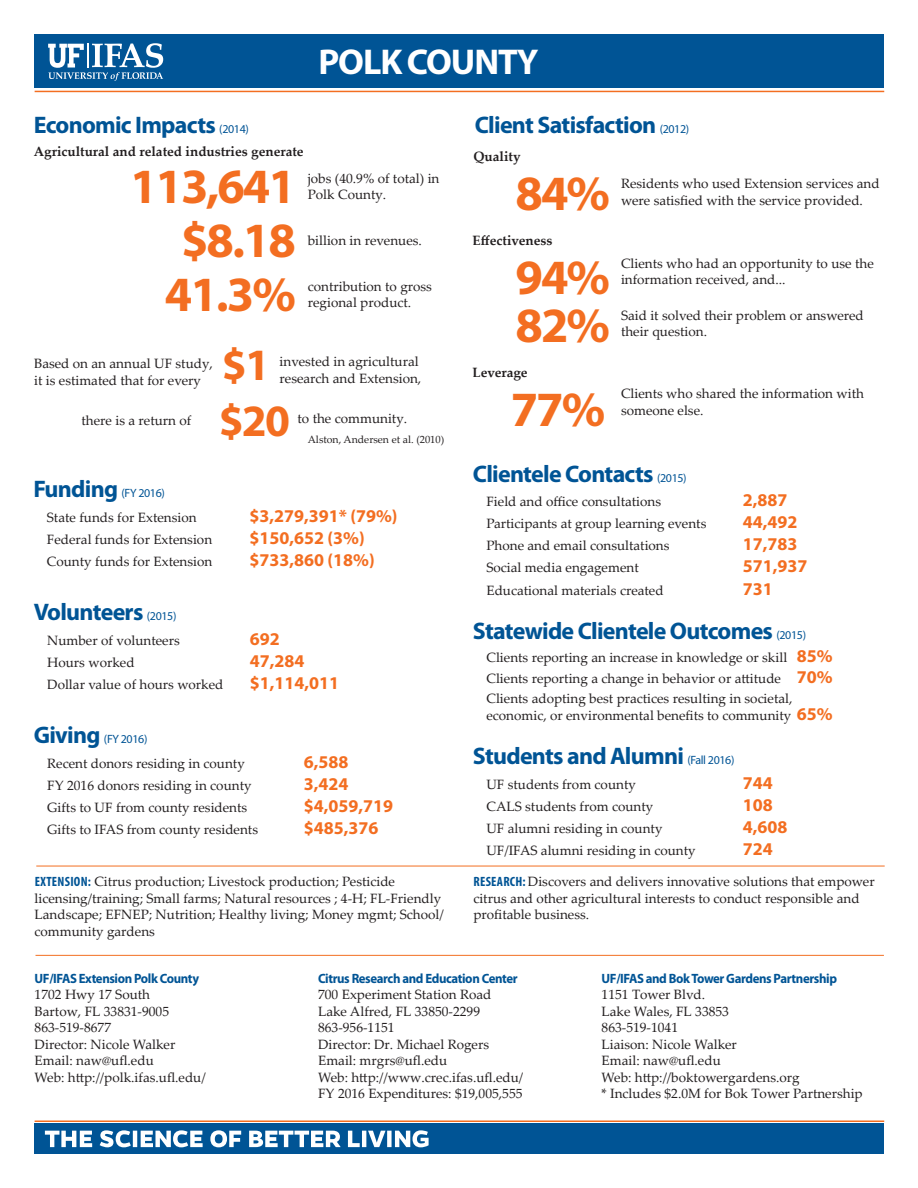
<style>
.page{position:relative;width:918px;height:1188px;background:#fff}
.page>*{position:absolute;margin:0;border:0;box-sizing:border-box;transform-origin:0 0}
.big_number{font:700 49.5px "Myriad Pro";letter-spacing:-.04em;color:#f36e21}
.big_number-2{font:700 45px "Myriad Pro";color:#f36e21}
.page_header{font:700 36px "Myriad Pro";letter-spacing:-.03em;color:#fff}
.text_head{font:700 24px "Myriad Pro";letter-spacing:-.03em;color:#005495}
.body{font:700 18px "Myriad Pro";color:#f36e21}
.body-2{font:13.5px/16.5px "Palatino Linotype";color:#231f20}
.location_head{font:700 13.5px "Myriad Pro";letter-spacing:-.03em;color:#005495;scale:.95 1}
.body-3{font:700 13.5px "Palatino Linotype";color:#231f20}
.text_head-2{font:12px "Myriad Pro";letter-spacing:-.03em;color:#005495}
.footnote{font:10.5px "Palatino Linotype";color:#231f20}
.s1{font-weight:400;font-size:12px}
.s2{font-weight:700;font-size:24px}
.s3{font-family:"Myriad Pro";font-weight:700;font-size:18px;color:#f36e21}
.s4{font-family:"Myriad Pro";font-weight:700;font-stretch:condensed;color:#005495}
</style>
<div class="page">
<div style="left:35px;top:34px;width:849px;height:54px;background:#005495"></div>
<svg style="left:48px;top:43px;width:115px;height:38px"></svg>
<hr style="left:35px;top:91px;width:849px;height:1px;background:#f36e21">
<div style="left:35px;top:1124px;width:849px;height:30px;background:#005495"></div>
<hr style="left:35px;top:1120px;width:849px;height:2px;background:#f36e21">
<hr style="left:36px;top:955px;width:848px;height:1px;background:#f36e21">
<hr style="left:36px;top:866px;width:849px;height:1px;background:#f36e21">
<svg style="left:45px;top:1130px;width:384px;height:17px"></svg>
<p class="page_header" style="left:318px;top:39px;width:222px">POLK COUNTY</p>
<p class="text_head" style="left:34px;top:109px;width:217px">Economic Impacts <span class="s1">(2014)</span></p>
<p class="body-3" style="left:34px;top:142px;width:271px">Agricultural and related industries generate</p>
<p class="big_number" style="left:130px;top:154px;width:167px">113,641</p>
<p class="body-2" style="left:308px;top:169px;width:133px">jobs (40.9% of total) in<br>Polk County.</p>
<p class="big_number" style="left:181px;top:208px;width:116px">$8.18</p>
<p class="body-2" style="left:308px;top:231px;width:116px">billion in revenues.</p>
<p class="big_number" style="left:165px;top:262px;width:132px">41.3%</p>
<p class="body-2" style="left:308px;top:277px;width:126px">contribution to gross regional product.</p>
<p class="body-2" style="left:34px;top:355px;width:180px">Based on an annual UF study, it is estimated that for every</p>
<p class="body-2" style="left:82px;top:412px;width:111px">there is a return of</p>
<p class="big_number-2" style="left:222px;top:336px;width:50px">$1</p>
<p class="body-2" style="left:280px;top:353px;width:143px">invested in agricultural research and Extension,</p>
<p class="big_number-2" style="left:219px;top:392px;width:73px">$20</p>
<p class="body-2" style="left:298px;top:410px;width:111px">to the community.</p>
<p class="footnote" style="left:308px;top:432px;width:138px">Alston, Andersen et al. (2010)</p>
<p class="text_head-2" style="left:33px;top:486px;width:133px"><span class="s2">Funding</span> (FY 2016)</p>
<p class="body-2" style="left:47px;top:509px;width:151px">State funds for Extension</p>
<p class="body" style="left:249px;top:504px;width:150px">$3,279,391* (79%)</p>
<p class="body-2" style="left:47px;top:531px;width:167px">Federal funds for Extension</p>
<p class="body" style="left:249px;top:526px;width:117px">$150,652 (3%)</p>
<p class="body-2" style="left:47px;top:553px;width:167px">County funds for Extension</p>
<p class="body" style="left:249px;top:549px;width:127px">$733,860 (18%)</p>
<p class="text_head" style="left:34px;top:597px;width:144px">Volunteers <span class="s1">(2015)</span></p>
<p class="body-2" style="left:47px;top:632px;width:134px">Number of volunteers</p>
<p class="body" style="left:250px;top:627px;width:31px">692</p>
<p class="body-2" style="left:47px;top:654px;width:89px">Hours worked</p>
<p class="body" style="left:250px;top:649px;width:56px">47,284</p>
<p class="body-2" style="left:47px;top:676px;width:178px">Dollar value of hours worked</p>
<p class="body" style="left:250px;top:671px;width:91px">$1,114,011</p>
<p class="text_head-2" style="left:34px;top:732px;width:115px"><span class="s2">Giving</span> (FY 2016)</p>
<p class="body-2" style="left:47px;top:755px;width:199px">Recent donors residing in county</p>
<p class="body" style="left:304px;top:750px;width:46px">6,588</p>
<p class="body-2" style="left:47px;top:777px;width:206px">FY 2016 donors residing in county</p>
<p class="body" style="left:304px;top:772px;width:46px">3,424</p>
<p class="body-2" style="left:47px;top:799px;width:202px">Gifts to UF from county residents</p>
<p class="body" style="left:304px;top:794px;width:91px">$4,059,719</p>
<p class="body-2" style="left:47px;top:821px;width:212px">Gifts to IFAS from county residents</p>
<p class="body" style="left:304px;top:816px;width:76px">$485,376</p>
<p class="text_head" style="left:475px;top:109px;width:216px">Client Satisfaction <span class="s1">(2012)</span></p>
<p class="body-3" style="left:473px;top:147px;width:49px">Quality</p>
<p class="big_number" style="left:516px;top:161px;width:96px">84%</p>
<p class="body-2" style="left:621px;top:175px;width:260px">Residents who used Extension services and were satisfied with the service provided.</p>
<p class="body-3" style="left:472px;top:231px;width:82px">Effectiveness</p>
<p class="big_number" style="left:516px;top:245px;width:96px">94%</p>
<p class="body-2" style="left:621px;top:255px;width:254px">Clients who had an opportunity to use the information received, and...</p>
<p class="big_number" style="left:516px;top:293px;width:96px">82%</p>
<p class="body-2" style="left:621px;top:306px;width:244px">Said it solved their problem or answered their question.</p>
<p class="body-3" style="left:472px;top:363px;width:57px">Leverage</p>
<p class="big_number" style="left:511px;top:377px;width:96px">77%</p>
<p class="body-2" style="left:621px;top:385px;width:244px">Clients who shared the information with someone else.</p>
<p class="text_head" style="left:473px;top:458px;width:215px">Clientele Contacts <span class="s1">(2015)</span></p>
<p class="body-2" style="left:486px;top:493px;width:176px">Field and office consultations</p>
<p class="body" style="left:743px;top:489px;width:46px">2,887</p>
<p class="body-2" style="left:486px;top:515px;width:221px">Participants at group learning events</p>
<p class="body" style="left:743px;top:511px;width:56px">44,492</p>
<p class="body-2" style="left:486px;top:537px;width:185px">Phone and email consultations</p>
<p class="body" style="left:743px;top:533px;width:56px">17,783</p>
<p class="body-2" style="left:486px;top:559px;width:154px">Social media engagement</p>
<p class="body" style="left:743px;top:555px;width:66px">571,937</p>
<p class="body-2" style="left:486px;top:581px;width:179px">Educational materials created</p>
<p class="body" style="left:743px;top:577px;width:31px">731</p>
<p class="text_head" style="left:473px;top:615px;width:335px">Statewide Clientele Outcomes <span class="s1">(2015)</span></p>
<p class="body-2" style="left:486px;top:649px;width:348px">Clients reporting an increase in knowledge or skill <span class="s3">85%</span></p>
<p class="body-2" style="left:486px;top:669px;width:348px">Clients reporting a change in behavior or attitude <span class="s3">70%</span></p>
<p class="body-2" style="left:486px;top:690px;width:348px">Clients adopting best practices resulting in societal, economic, or environmental benefits to community <span class="s3">65%</span></p>
<p class="text_head" style="left:473px;top:741px;width:263px">Students and Alumni <span class="s1">(Fall 2016)</span></p>
<p class="body-2" style="left:486px;top:776px;width:151px">UF students from county</p>
<p class="body" style="left:743px;top:771px;width:31px">744</p>
<p class="body-2" style="left:486px;top:798px;width:168px">CALS students from county</p>
<p class="body" style="left:743px;top:793px;width:31px">108</p>
<p class="body-2" style="left:486px;top:820px;width:178px">UF alumni residing in county</p>
<p class="body" style="left:743px;top:816px;width:46px">4,608</p>
<p class="body-2" style="left:486px;top:842px;width:211px">UF/IFAS alumni residing in county</p>
<p class="body" style="left:743px;top:838px;width:31px">724</p>
<p class="body-2" style="left:35px;top:873px;width:411px"><span class="s4">EXTENSION:</span> Citrus production; Livestock production; Pesticide licensing/training; Small farms; Natural resources ; 4-H; FL-Friendly Landscape; EFNEP; Nutrition; Healthy living; Money mgmt; School/ community gardens</p>
<p class="body-2" style="left:473px;top:873px;width:403px"><span class="s4">RESEARCH:</span> Discovers and delivers innovative solutions that empower citrus and other agricultural interests to conduct responsible and profitable business.</p>
<p class="location_head" style="left:35px;top:970px;width:175px">UF/IFAS Extension Polk County</p>
<p class="body-2" style="left:35px;top:986px;width:173px">1702 Hwy 17 South<br>Bartow, FL 33831-9005<br>863-519-8677<br>Director: Nicole Walker<br>Email: naw@ufl.edu<br>Web: http://polk.ifas.ufl.edu/</p>
<p class="location_head" style="left:318px;top:970px;width:212px">Citrus Research and Education Center</p>
<p class="body-2" style="left:318px;top:986px;width:207px">700 Experiment Station Road<br>Lake Alfred, FL 33850-2299<br>863-956-1151<br>Director: Dr. Michael Rogers<br>Email: mrgrs@ufl.edu<br>Web: http://www.crec.ifas.ufl.edu/<br>FY 2016 Expenditures: $19,005,555</p>
<p class="location_head" style="left:602px;top:970px;width:249px">UF/IFAS and Bok Tower Gardens Partnership</p>
<p class="body-2" style="left:602px;top:986px;width:263px">1151 Tower Blvd.<br>Lake Wales, FL 33853<br>863-519-1041<br>Liaison: Nicole Walker<br>Email: naw@ufl.edu<br>Web: http://boktowergardens.org<br>* Includes $2.0M for Bok Tower Partnership</p>
</div>
